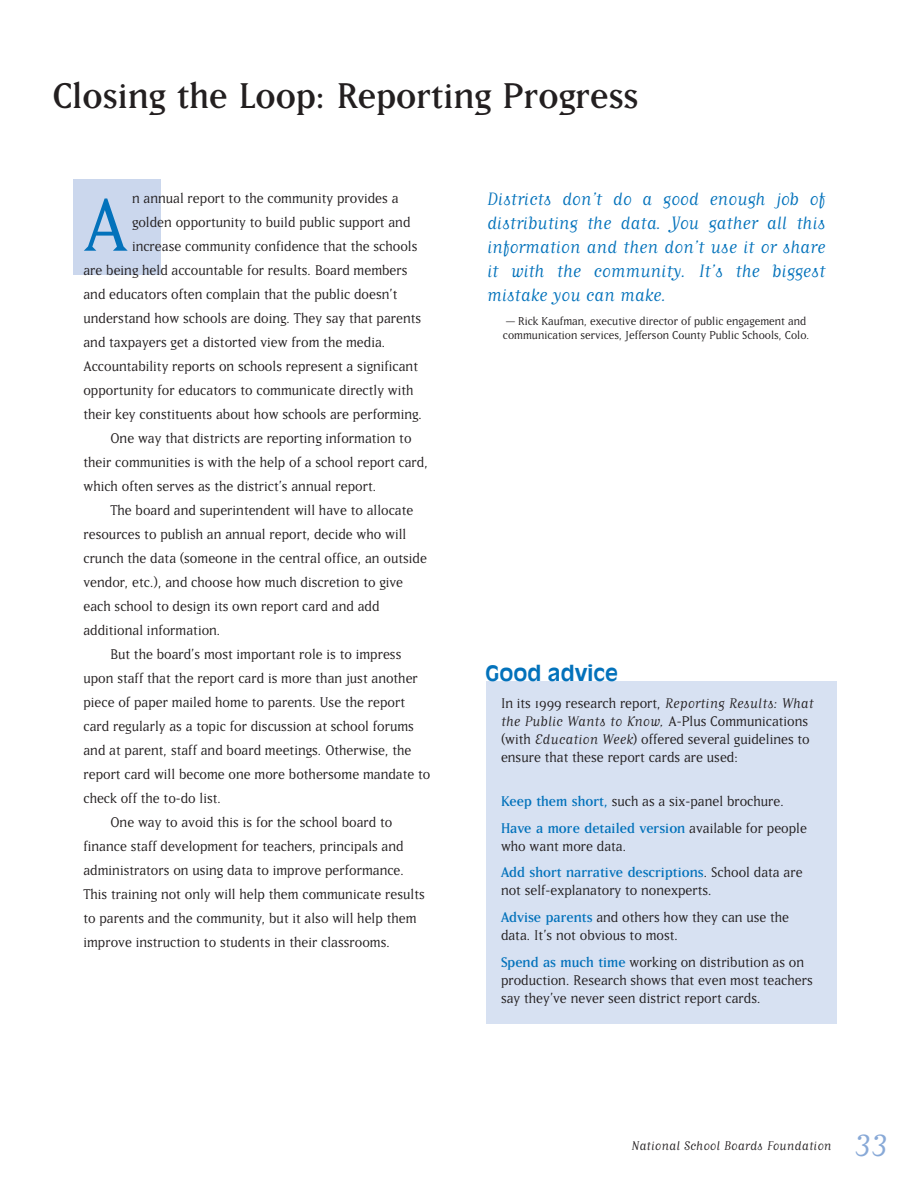
<style>
.page{position:relative;width:918px;height:1188px;background:#fff}
.page>*{position:absolute;margin:0;border:0;box-sizing:border-box;transform-origin:0 0}
.t1{font:88.5px "Matrix";color:#0372bb}
.t2{font:42px "Matrix";color:#231f20}
.t3{font:36px "Matrix Script";color:#88a9d7}
.t4{font:21px/24px "Matrix Script";letter-spacing:-.01em;color:#0372bb;text-align:justify}
.t5{font:700 21px "Antique Olive";color:#0372bb}
.t6{font:16.5px/26.7px "Matrix";color:#231f20}
.t7{font:16.5px "Matrix Script";color:#231f20}
.t8{font:15px "Matrix Script";color:#231f20}
.t9{font:13.5px/13.5px "Matrix";color:#231f20}
.s1{font-family:"Matrix Script"}
.s2{font-family:"Matrix"}
.s3{color:#0372bb}
</style>
<div class="page">
<div style="left:73px;top:180px;width:88px;height:95px;background:#cbd7ed"></div>
<div style="left:486px;top:681px;width:351px;height:343px;background:#d7e1f2"></div>
<h2 class="t2" style="left:53px;top:82px;width:587px">Closing the Loop: Reporting Progress</h2>
<h1 class="t1" style="left:83px;top:197px;width:46px">A</h1>
<p class="t6" style="left:132px;top:186px;width:268px">n annual report to the community provides a</p>
<p class="t6" style="left:132px;top:210px;width:280px">golden opportunity to build public support and</p>
<p class="t6" style="left:132px;top:234px;width:287px">increase community confidence that the schools</p>
<p class="t6" style="left:83px;top:258px;width:326px">are being held accountable for results. Board members</p>
<p class="t6" style="left:83px;top:282px;width:315px">and educators often complain that the public doesn’t</p>
<p class="t6" style="left:83px;top:306px;width:339px">understand how schools are doing. They say that parents</p>
<p class="t6" style="left:83px;top:330px;width:304px">and taxpayers get a distorted view from the media.</p>
<p class="t6" style="left:83px;top:354px;width:336px">Accountability reports on schools represent a significant</p>
<p class="t6" style="left:83px;top:378px;width:332px">opportunity for educators to communicate directly with</p>
<p class="t6" style="left:83px;top:402px;width:340px">their key constituents about how schools are performing.</p>
<p class="t6" style="left:110px;top:426px;width:303px">One way that districts are reporting information to</p>
<p class="t6" style="left:83px;top:450px;width:346px">their communities is with the help of a school report card,</p>
<p class="t6" style="left:83px;top:474px;width:294px">which often serves as the district’s annual report.</p>
<p class="t6" style="left:110px;top:498px;width:305px">The board and superintendent will have to allocate</p>
<p class="t6" style="left:83px;top:522px;width:324px">resources to publish an annual report, decide who will</p>
<p class="t6" style="left:83px;top:546px;width:345px">crunch the data (someone in the central office, an outside</p>
<p class="t6" style="left:83px;top:570px;width:321px">vendor, etc.), and choose how much discretion to give</p>
<p class="t6" style="left:83px;top:594px;width:298px">each school to design its own report card and add</p>
<p class="t6" style="left:83px;top:618px;width:139px">additional information.</p>
<p class="t6" style="left:110px;top:642px;width:292px">But the board’s most important role is to impress</p>
<p class="t6" style="left:83px;top:666px;width:336px">upon staff that the report card is more than just another</p>
<p class="t6" style="left:83px;top:690px;width:323px">piece of paper mailed home to parents. Use the report</p>
<p class="t6" style="left:83px;top:714px;width:332px">card regularly as a topic for discussion at school forums</p>
<p class="t6" style="left:83px;top:738px;width:330px">and at parent, staff and board meetings. Otherwise, the</p>
<p class="t6" style="left:83px;top:762px;width:349px">report card will become one more bothersome mandate to</p>
<p class="t6" style="left:83px;top:786px;width:139px">check off the to-do list.</p>
<p class="t6" style="left:110px;top:810px;width:283px">One way to avoid this is for the school board to</p>
<p class="t6" style="left:83px;top:834px;width:322px">finance staff development for teachers, principals and</p>
<p class="t6" style="left:83px;top:858px;width:322px">administrators on using data to improve performance.</p>
<p class="t6" style="left:83px;top:882px;width:343px">This training not only will help them communicate results</p>
<p class="t6" style="left:83px;top:906px;width:335px">to parents and the community, but it also will help them</p>
<p class="t6" style="left:83px;top:930px;width:308px">improve instruction to students in their classrooms.</p>
<p class="t4" style="left:487px;top:189px;width:340px">Districts don’t do a good enough job of distributing the data. You gather all this information and then don’t use it or share it with the community. It’s the biggest mistake you can make.</p>
<p class="t9" style="left:503px;top:316px;width:308px">— Rick Kaufman, executive director of public engagement and communication services, Jefferson County Public Schools, Colo.</p>
<p class="t5" style="left:485px;top:665px;width:134px">Good advice</p>
<p class="t6" style="left:501px;top:691px;width:314px">In its 1999 research report, <span class="s1">Reporting Results: What</span></p>
<p class="t7" style="left:501px;top:715px;width:309px">the Public Wants to Know, <span class="s2">A-Plus Communications</span></p>
<p class="t6" style="left:501px;top:731px;width:310px;line-height:18px">(with <span class="s1">Education Week</span>) offered several guidelines to ensure that these report cards are used:</p>
<p class="t6" style="left:501px;top:790px;width:308px"><span class="s3">Keep them short,</span> such as a six-panel brochure.<br><span class="s3">Have a more detailed version</span> available for people</p>
<p class="t6" style="left:501px;top:834px;width:303px">who want more data.<br><span class="s3">Add short narrative descriptions</span>. School data are</p>
<p class="t6" style="left:501px;top:879px;width:290px">not self-explanatory to nonexperts.<br><span class="s3">Advise parents</span> and others how they can use the</p>
<p class="t6" style="left:501px;top:924px;width:305px">data. It’s not obvious to most.<br><span class="s3">Spend as much time</span> working on distribution as on</p>
<p class="t6" style="left:501px;top:973px;width:313px;line-height:18px">production. Research shows that even most teachers say they’ve never seen district report cards.</p>
<p class="t8" style="left:631px;top:1141px;width:202px">National School Boards Foundation</p>
<h3 class="t3" style="left:855px;top:1127px;width:35px">33</h3>
</div>
